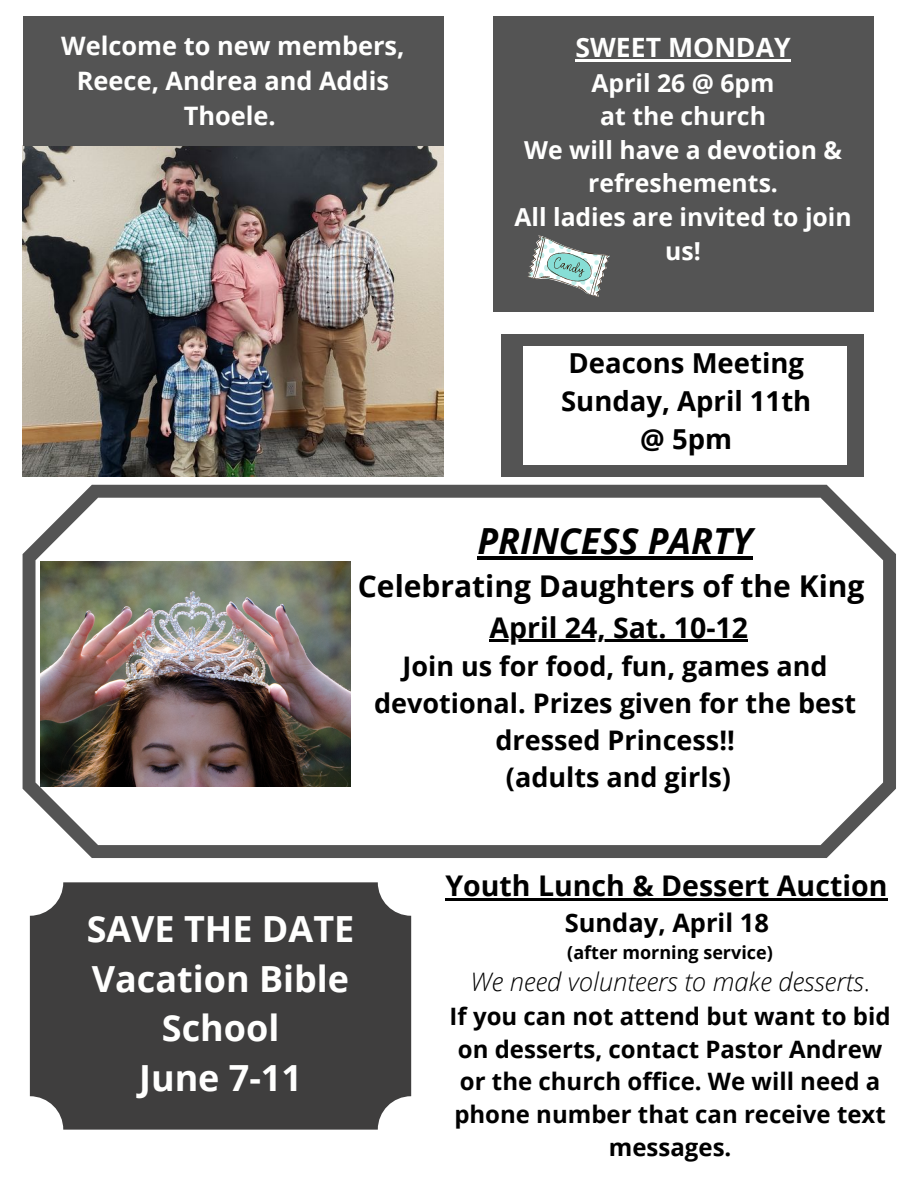
<style>
.page{position:relative;width:918px;height:1188px;background:#fff}
.page>*{position:absolute;margin:0;border:0;box-sizing:border-box;transform-origin:0 0}
.t1{font:700 36px/49.5px "Open Sans";color:#fffffe;text-align:center}
.t2{font:italic 700 36px "Open Sans";color:#000}
.t3{font:700 30px "Open Sans";color:#000}
.t4{font:700 28.5px "Open Sans";color:#000}
.t5{font:700 27.45px "Open Sans";color:#000}
.t6{font:700 27px/37.2px "Open Sans";color:#000;text-align:center}
.t7{font:700 26.55px "Open Sans";color:#fffffe}
.t8{font:italic 300 25.5px "Open Sans";color:#000}
.t9{font:700 25.5px "Open Sans";color:#000}
.t10{font:700 25.35px/35px "Open Sans";color:#fffffe;text-align:center}
.t11{font:700 24.75px/33.6px "Open Sans";color:#fffffe;text-align:center}
.t12{font:700 24px/32.7px "Open Sans";color:#000;text-align:center}
.t13{font:700 18px "Open Sans";color:#000}
.s1{font-style:normal}
</style>
<div class="page">
<img style="left:23px;top:146px;width:420px;height:330px">
<div style="left:23px;top:16px;width:421px;height:130px;background:#545454"></div>
<div style="left:493px;top:16px;width:380px;height:296px;background:#545454"></div>
<hr style="left:576px;top:59px;width:215px;height:3px;background:#fffffe">
<svg style="left:527px;top:235px;width:83px;height:62px"></svg>
<div style="left:501px;top:335px;width:362px;height:142px;background:#545454"></div>
<div style="left:523px;top:346px;width:324px;height:119px;background:#fff"></div>
<div style="left:30px;top:882px;width:381px;height:248px;background:#3f3e3e;border-radius:33px"></div>
<svg style="left:23px;top:485px;width:873px;height:373px"></svg>
<img style="left:41px;top:562px;width:309px;height:225px">
<hr style="left:477px;top:557px;width:276px;height:3px;background:#000">
<hr style="left:489px;top:640px;width:259px;height:2px;background:#000">
<hr style="left:445px;top:898px;width:442px;height:2px;background:#000">
<p class="t10" style="left:61px;top:28px;width:345px">Welcome to new members,<br>Reece, Andrea and Addis<br>Thoele.</p>
<p class="t7" style="left:576px;top:29px;width:217px">SWEET MONDAY</p>
<p class="t11" style="left:592px;top:65px;width:185px">April 26 @ 6pm</p>
<p class="t11" style="left:600px;top:99px;width:167px">at the church</p>
<p class="t11" style="left:524px;top:132px;width:319px">We will have a devotion &amp; refreshements.</p>
<p class="t11" style="left:514px;top:200px;width:339px">All ladies are invited to join us!</p>
<p class="t5" style="left:568px;top:344px;width:237px">Deacons Meeting</p>
<p class="t5" style="left:561px;top:381px;width:252px">Sunday, April 11th</p>
<p class="t5" style="left:640px;top:419px;width:93px">@ 5pm</p>
<p class="t2" style="left:477px;top:516px;width:277px">PRINCESS PARTY</p>
<p class="t3" style="left:358px;top:565px;width:508px">Celebrating Daughters of the King</p>
<p class="t4" style="left:489px;top:607px;width:260px">April 24, Sat. 10-12</p>
<p class="t6" style="left:374px;top:647px;width:484px">Join us for food, fun, games and devotional. Prizes given for the best dressed Princess!!</p>
<p class="t6" style="left:506px;top:758px;width:227px">(adults and girls)</p>
<p class="t1" style="left:87px;top:903px;width:269px">SAVE THE DATE</p>
<p class="t1" style="left:92px;top:953px;width:259px">Vacation Bible<br>School</p>
<p class="t1" style="left:139px;top:1052px;width:164px">June 7-11</p>
<p class="t4" style="left:445px;top:865px;width:444px">Youth Lunch &amp; Dessert Auction</p>
<p class="t9" style="left:565px;top:904px;width:206px">Sunday, April 18</p>
<p class="t13" style="left:567px;top:939px;width:207px">(after morning service)</p>
<p class="t8" style="left:471px;top:964px;width:401px">We need volunteers to make desserts<span class="s1">.</span></p>
<p class="t12" style="left:450px;top:999px;width:442px">If you can not attend but want to bid on desserts, contact Pastor Andrew or the church office. We will need a phone number that can receive text messages.</p>
</div>
